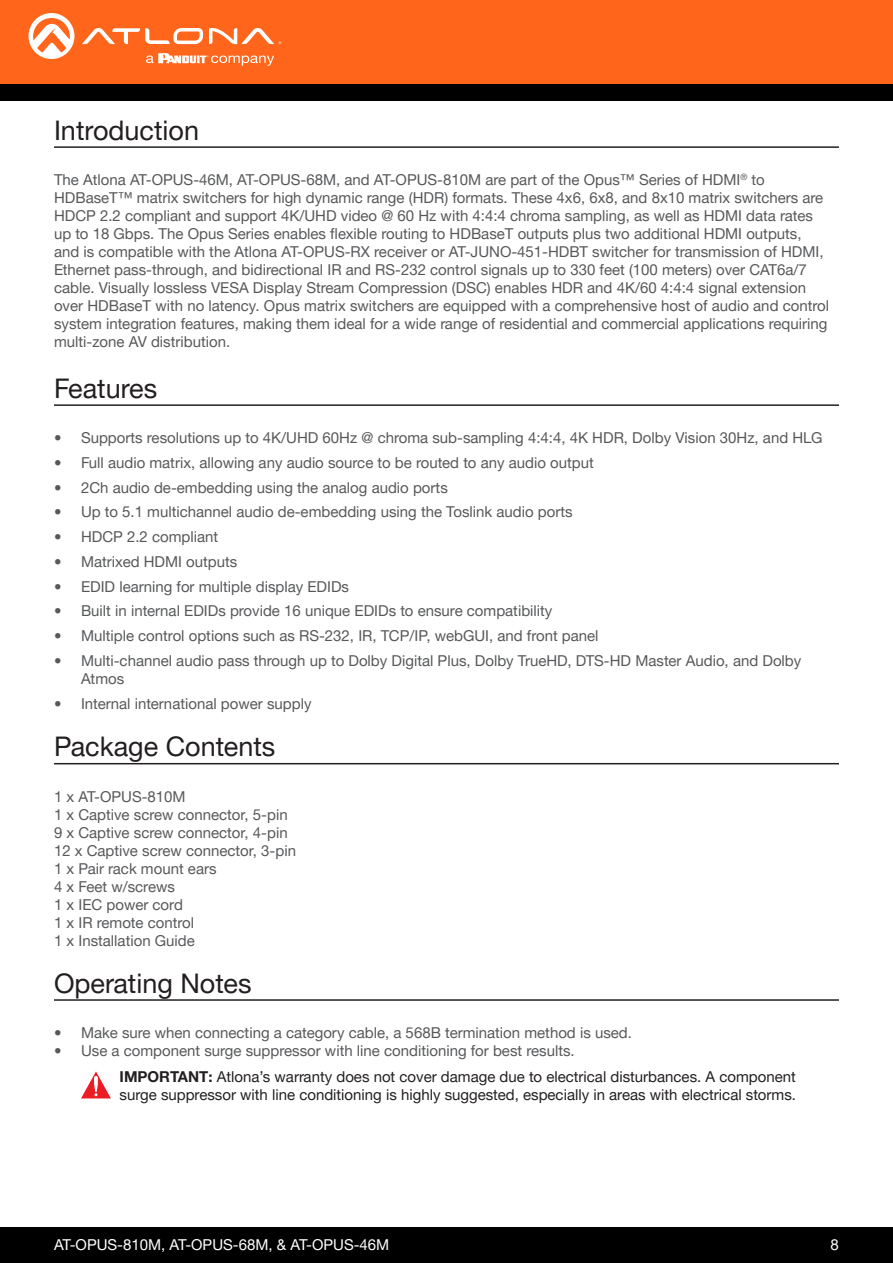
<style>
.page{position:relative;width:893px;height:1263px;background:#fff}
.page>*{position:absolute;margin:0;border:0;box-sizing:border-box;transform-origin:0 0}
.Section_Header{font:27px "Helvetica Neue LTW1 G";color:#231f20}
.Non_TOC_Section_Head{font:27px "Helvetica Neue LTW1 G";color:#231f20}
.General_Text{font:15px/18px "Helvetica Neue LTW1 G";color:#57585a}
.General_Text-2{font:15px/18px "Helvetica Neue LTW1 G";color:#231f20}
.t1{font:15px "Helvetica Neue LTW1 G";color:#fff}
.s1{font-weight:700}
</style>
<div class="page">
<div style="left:0;top:1227px;width:893px;height:36px;background:#000"></div>
<div style="left:0;top:0;width:893px;height:84px;background:#ff661c"></div>
<div style="left:0;top:84px;width:893px;height:16px;background:#000"></div>
<svg style="left:82px;top:28px;width:121px;height:16px"></svg>
<svg style="left:209px;top:28px;width:72px;height:16px"></svg>
<svg style="left:29px;top:13px;width:45px;height:46px"></svg>
<svg style="left:146px;top:53px;width:128px;height:13px"></svg>
<hr style="left:54px;top:146px;width:785px;height:2px;background:#231f20">
<hr style="left:54px;top:404px;width:785px;height:2px;background:#231f20">
<hr style="left:54px;top:763px;width:785px;height:1px;background:#231f20">
<hr style="left:54px;top:999px;width:785px;height:2px;background:#231f20">
<svg style="left:81px;top:1071px;width:30px;height:27px"></svg>
<p class="Section_Header" style="left:54px;top:113px;width:147px">Introduction</p>
<p class="General_Text" style="left:54px;top:171px;width:777px">The Atlona AT-OPUS-46M, AT-OPUS-68M, and AT-OPUS-810M are part of the Opus™ Series of HDMI<sup>®</sup> to HDBaseT™ matrix switchers for high dynamic range (HDR) formats. These 4x6, 6x8, and 8x10 matrix switchers are HDCP 2.2 compliant and support 4K/UHD video @ 60 Hz with 4:4:4 chroma sampling, as well as HDMI data rates up to 18 Gbps. The Opus Series enables flexible routing to HDBaseT outputs plus two additional HDMI outputs, and is compatible with the Atlona AT-OPUS-RX receiver or AT-JUNO-451-HDBT switcher for transmission of HDMI, Ethernet pass-through, and bidirectional IR and RS-232 control signals up to 330 feet (100 meters) over CAT6a/7 cable. Visually lossless VESA Display Stream Compression (DSC) enables HDR and 4K/60 4:4:4 signal extension over HDBaseT with no latency. Opus matrix switchers are equipped with a comprehensive host of audio and control system integration features, making them ideal for a wide range of residential and commercial applications requiring multi-zone AV distribution.</p>
<p class="Section_Header" style="left:54px;top:371px;width:105px">Features</p>
<p class="General_Text" style="left:54px;top:429px;width:770px">• Supports resolutions up to 4K/UHD 60Hz @ chroma sub-sampling 4:4:4, 4K HDR, Dolby Vision 30Hz, and HLG</p>
<p class="General_Text" style="left:54px;top:453px;width:541px">• Full audio matrix, allowing any audio source to be routed to any audio output</p>
<p class="General_Text" style="left:54px;top:478px;width:395px">• 2Ch audio de-embedding using the analog audio ports</p>
<p class="General_Text" style="left:54px;top:503px;width:520px">• Up to 5.1 multichannel audio de-embedding using the Toslink audio ports</p>
<p class="General_Text" style="left:54px;top:528px;width:166px">• HDCP 2.2 compliant</p>
<p class="General_Text" style="left:54px;top:552px;width:185px">• Matrixed HDMI outputs</p>
<p class="General_Text" style="left:54px;top:577px;width:297px">• EDID learning for multiple display EDIDs</p>
<p class="General_Text" style="left:54px;top:602px;width:500px">• Built in internal EDIDs provide 16 unique EDIDs to ensure compatibility</p>
<p class="General_Text" style="left:54px;top:627px;width:546px">• Multiple control options such as RS-232, IR, TCP/IP, webGUI, and front panel</p>
<p class="General_Text" style="left:81px;top:651px;width:722px;text-indent:-27px">• Multi-channel audio pass through up to Dolby Digital Plus, Dolby TrueHD, DTS-HD Master Audio, and Dolby<br>Atmos</p>
<p class="General_Text" style="left:54px;top:694px;width:259px">• Internal international power supply</p>
<p class="Section_Header" style="left:54px;top:730px;width:223px">Package Contents</p>
<p class="General_Text" style="left:54px;top:787px;width:133px">1 x AT-OPUS-810M</p>
<p class="General_Text" style="left:54px;top:805px;width:235px">1 x Captive screw connector, 5-pin</p>
<p class="General_Text" style="left:54px;top:823px;width:235px">9 x Captive screw connector, 4-pin</p>
<p class="General_Text" style="left:54px;top:841px;width:244px">12 x Captive screw connector, 3-pin</p>
<p class="General_Text" style="left:54px;top:859px;width:164px">1 x Pair rack mount ears</p>
<p class="General_Text" style="left:54px;top:877px;width:122px">4 x Feet w/screws</p>
<p class="General_Text" style="left:54px;top:895px;width:130px">1 x IEC power cord</p>
<p class="General_Text" style="left:54px;top:913px;width:142px">1 x IR remote control</p>
<p class="General_Text" style="left:54px;top:931px;width:142px">1 x Installation Guide</p>
<p class="Non_TOC_Section_Head" style="left:54px;top:966px;width:199px">Operating Notes</p>
<p class="General_Text" style="left:54px;top:1023px;width:579px">• Make sure when connecting a category cable, a 568B termination method is used.</p>
<p class="General_Text" style="left:54px;top:1041px;width:522px">• Use a component surge suppressor with line conditioning for best results.</p>
<p class="General_Text-2" style="left:120px;top:1068px;width:678px"><span class="s1">IMPORTANT:</span> Atlona’s warranty does not cover damage due to electrical disturbances. A component surge suppressor with line conditioning is highly suggested, especially in areas with electrical storms.</p>
<p class="t1" style="left:54px;top:1235px;width:337px">AT-OPUS-810M, AT-OPUS-68M, &amp; AT-OPUS-46M</p>
<p class="t1" style="left:831px;top:1235px;width:10px">8</p>
</div>
